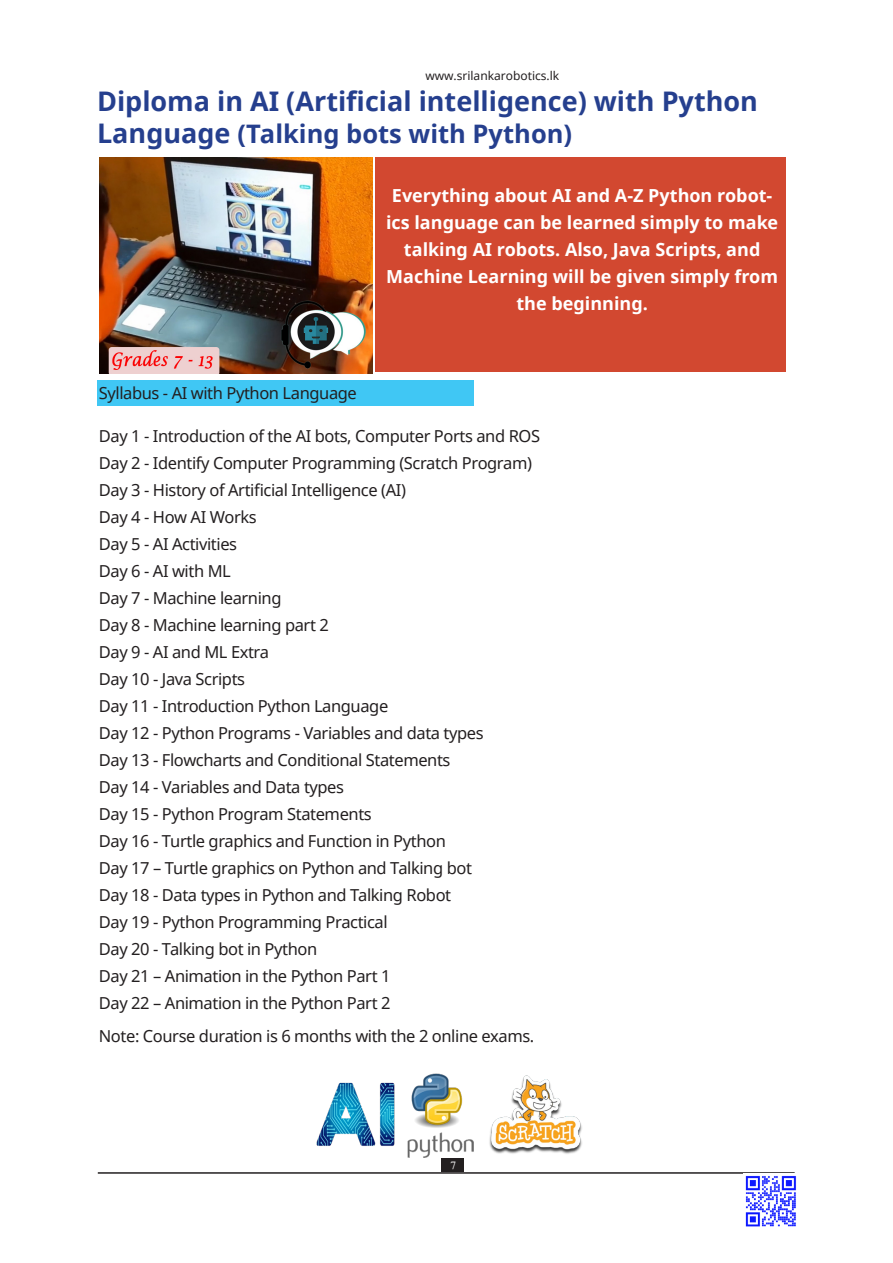
<style>
.page{position:relative;width:893px;height:1263px;background:#fff}
.page>*{position:absolute;margin:0;border:0;box-sizing:border-box;transform-origin:0 0}
.captions{font:700 27px "Noto Sans";color:#253f8e}
.captions-2{font:700 25.5px "Noto Sans";color:#253f8e}
.captions-3{font:700 18px/27px "Noto Sans";color:#fff;text-align:center}
.captions-4{font:16.5px "Noto Sans";letter-spacing:-.025em;color:#231f20}
.t1{font:13.5px "FM Abhayax";color:#fff}
.t2{font:12px "Noto Sans";color:#231f20}
.s1{font-size:27px}
</style>
<div class="page">
<hr style="left:98px;top:1172px;width:697px;height:2px;background:#231f20">
<div style="left:441px;top:1158px;width:22px;height:14px;background:#231f20"></div>
<img style="left:745px;top:1175px;width:51px;height:52px">
<div style="left:98px;top:380px;width:376px;height:26px;background:#40c7f4"></div>
<img style="left:99px;top:157px;width:273px;height:216px">
<div style="left:375px;top:157px;width:411px;height:214px;background:#d24830"></div>
<img style="left:407px;top:1074px;width:67px;height:83px">
<img style="left:489px;top:1076px;width:93px;height:78px">
<img style="left:316px;top:1082px;width:79px;height:64px">
<p class="t2" style="left:425px;top:67px;width:135px">www.srilankarobotics.lk</p>
<p class="captions" style="left:97px;top:82px;width:662px">Diploma in AI (Artificial intelligence) with Python</p>
<p class="captions-2" style="left:97px;top:116px;width:477px"><span class="s1">Language</span> (Talking bots with Python)</p>
<p class="captions-3" style="left:386px;top:181px;width:394px">Everything about AI and A-Z Python robot&shy;ics language can be learned simply to make talking AI robots. Also, Java Scripts, and Machine Learning will be given simply from the beginning.</p>
<p class="captions-4" style="left:99px;top:381px;width:260px">Syllabus - AI with Python Language</p>
<p class="captions-4" style="left:99px;top:425px;width:443px">Day 1 - Introduction of the AI bots, Computer Ports and ROS</p>
<p class="captions-4" style="left:99px;top:452px;width:435px">Day 2 - Identify Computer Programming (Scratch Program)</p>
<p class="captions-4" style="left:99px;top:479px;width:309px">Day 3 - History of Artificial Intelligence (AI)</p>
<p class="captions-4" style="left:99px;top:506px;width:159px">Day 4 - How AI Works</p>
<p class="captions-4" style="left:99px;top:533px;width:140px">Day 5 - AI Activities</p>
<p class="captions-4" style="left:99px;top:560px;width:134px">Day 6 - AI with ML</p>
<p class="captions-4" style="left:99px;top:587px;width:184px">Day 7 - Machine learning</p>
<p class="captions-4" style="left:99px;top:614px;width:231px">Day 8 - Machine learning part 2</p>
<p class="captions-4" style="left:99px;top:641px;width:172px">Day 9 - AI and ML Extra</p>
<p class="captions-4" style="left:99px;top:668px;width:148px">Day 10 - Java Scripts</p>
<p class="captions-4" style="left:99px;top:695px;width:291px">Day 11 - Introduction Python Language</p>
<p class="captions-4" style="left:99px;top:722px;width:386px">Day 12 - Python Programs - Variables and data types</p>
<p class="captions-4" style="left:99px;top:749px;width:353px">Day 13 - Flowcharts and Conditional Statements</p>
<p class="captions-4" style="left:99px;top:776px;width:247px">Day 14 - Variables and Data types</p>
<p class="captions-4" style="left:99px;top:803px;width:274px">Day 15 - Python Program Statements</p>
<p class="captions-4" style="left:99px;top:830px;width:349px">Day 16 - Turtle graphics and Function in Python</p>
<p class="captions-4" style="left:99px;top:857px;width:375px">Day 17 – Turtle graphics on Python and Talking bot</p>
<p class="captions-4" style="left:99px;top:884px;width:354px">Day 18 - Data types in Python and Talking Robot</p>
<p class="captions-4" style="left:99px;top:911px;width:290px">Day 19 - Python Programming Practical</p>
<p class="captions-4" style="left:99px;top:938px;width:220px">Day 20 - Talking bot in Python</p>
<p class="captions-4" style="left:99px;top:965px;width:293px">Day 21 – Animation in the Python Part 1</p>
<p class="captions-4" style="left:99px;top:992px;width:293px">Day 22 – Animation in the Python Part 2</p>
<p class="captions-4" style="left:99px;top:1025px;width:437px">Note: Course duration is 6 months with the 2 online exams.</p>
<p class="t1" style="left:450px;top:1158px;width:7px">7</p>
</div>
